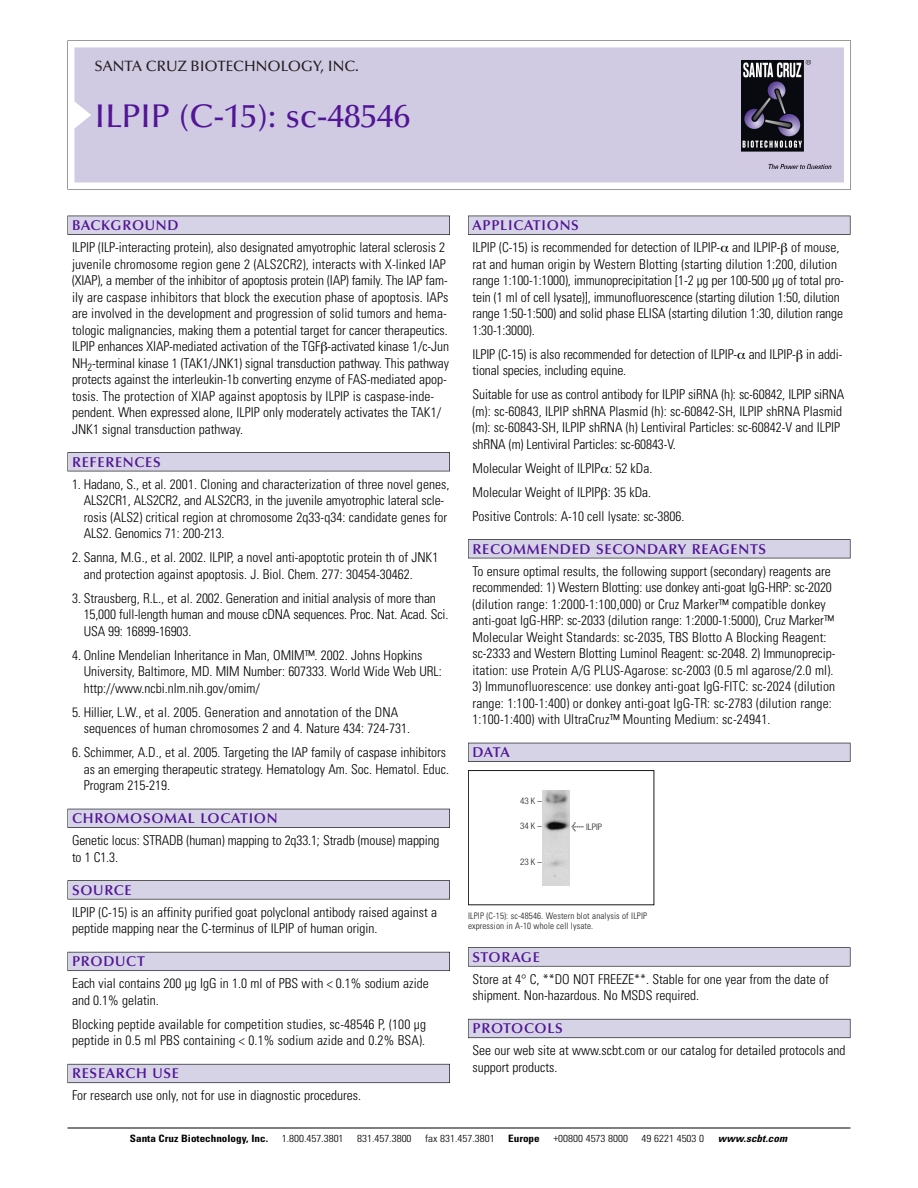
<style>
.page{position:relative;width:918px;height:1188px;background:#fff}
.page>*{position:absolute;margin:0;border:0;box-sizing:border-box;transform-origin:0 0}
.t1{font:500 33px "Optima";color:#511695}
.t2{font:500 15px "Optima";color:#231f20}
.t3{font:600 14.25px "Optima";letter-spacing:.05em;color:#511695}
.t4{font:300 condensed 13.5px/16.5px "Univers";color:#000}
.t5{font:300 condensed 10.2px "Univers";color:#000;scale:1.1 1}
.t6{font:700 condensed 10.2px "Univers";color:#000;scale:1.1 1}
.t7{font:italic 700 condensed 10.2px "Univers";letter-spacing:.005em;color:#000;scale:1.1 1}
.t8{font:9px/10.5px "Univers Condensed Light+BCJBZQ";letter-spacing:.015em;color:#191919}
.t9{font:9px "Helvetica Neue Light Cond+AMHYFW";color:#191919}
.s1{font-family:"Meta Plus Book Roman+CJTADY";font-size:10.5px}
</style>
<div class="page">
<svg style="left:68px;top:40px;width:783px;height:149px"></svg>
<div style="left:74px;top:47px;width:770px;height:135px;background:#d1cae3"></div>
<img style="left:741px;top:60px;width:90px;height:108px">
<div style="left:68px;top:216px;width:382px;height:19px;background:#525155"></div>
<div style="left:68px;top:216px;width:381px;height:18px;background:#d7d3e7"></div>
<div style="left:68px;top:452px;width:382px;height:19px;background:#525155"></div>
<div style="left:68px;top:453px;width:381px;height:18px;background:#d7d3e7"></div>
<div style="left:68px;top:809px;width:382px;height:19px;background:#525158"></div>
<div style="left:68px;top:809px;width:381px;height:18px;background:#d7d3e7"></div>
<div style="left:68px;top:880px;width:382px;height:19px;background:#575759"></div>
<div style="left:68px;top:881px;width:381px;height:18px;background:#d7d3e7"></div>
<div style="left:68px;top:952px;width:382px;height:19px;background:#5b5a62"></div>
<div style="left:68px;top:952px;width:381px;height:18px;background:#d7d3e7"></div>
<div style="left:68px;top:1064px;width:382px;height:19px;background:#66646e"></div>
<div style="left:68px;top:1064px;width:381px;height:18px;background:#d7d3e7"></div>
<div style="left:468px;top:216px;width:382px;height:19px;background:#525155"></div>
<div style="left:468px;top:216px;width:382px;height:18px;background:#d7d3e7"></div>
<div style="left:468px;top:539px;width:382px;height:19px;background:#525155"></div>
<div style="left:468px;top:540px;width:382px;height:18px;background:#d7d3e7"></div>
<div style="left:468px;top:743px;width:382px;height:19px;background:#525158"></div>
<div style="left:468px;top:743px;width:382px;height:18px;background:#d7d3e7"></div>
<svg style="left:468px;top:947px;width:382px;height:20px"></svg>
<div style="left:468px;top:948px;width:382px;height:18px;background:#d7d3e7"></div>
<div style="left:468px;top:1019px;width:382px;height:19px;background:#66646e"></div>
<div style="left:468px;top:1019px;width:382px;height:18px;background:#d7d3e7"></div>
<hr style="left:68px;top:1128px;width:782px;height:1px;background:#000">
<div style="left:468px;top:770px;width:186px;height:135px;border:1px solid #191919"></div>
<img style="left:543px;top:790px;width:27px;height:95px">
<p class="t2" style="left:94px;top:61px;width:266px">SANTA CRUZ BIOTECHNOLOGY, INC.</p>
<h1 class="t1" style="left:94px;top:103px;width:317px">ILPIP (C-15): sc-48546</h1>
<p class="t3" style="left:72px;top:219px;width:108px">BACKGROUND</p>
<p class="t4" style="left:72px;top:240px;width:379px">ILPIP (ILP-interacting protein), also designated amyotrophic lateral sclerosis 2 juvenile chromosome region gene 2 (ALS2CR2), interacts with X-linked IAP (XIAP), a member of the inhibitor of apoptosis protein (IAP) family. The IAP fam&shy;ily are caspase inhibitors that block the execution phase of apoptosis. IAPs are involved in the development and progression of solid tumors and hema&shy;tologic malignancies, making them a potential target for cancer therapeutics.<br>ILPIP enhances XIAP-mediated activation of the TGF -activated kinase 1/c-Jun NH<sub>2</sub>-terminal kinase 1 (TAK1/JNK1) signal transduction pathway. This pathway protects against the interleukin-1b converting enzyme of FAS-mediated apop&shy;tosis. The protection of XIAP against apoptosis by ILPIP is caspase-inde&shy;pendent. When expressed alone, ILPIP only moderately activates the TAK1/ JNK1 signal transduction pathway.</p>
<p class="t3" style="left:72px;top:456px;width:90px">REFERENCES</p>
<p class="t4" style="left:84px;top:477px;width:367px;text-indent:-12px">1. Hadano, S., et al. 2001. Cloning and characterization of three novel genes, ALS2CR1, ALS2CR2, and ALS2CR3, in the juvenile amyotrophic lateral scle&shy;rosis (ALS2) critical region at chromosome 2q33-q34: candidate genes for ALS2. Genomics 71: 200-213.</p>
<p class="t4" style="left:84px;top:550px;width:356px;text-indent:-12px">2. Sanna, M.G., et al. 2002. ILPIP, a novel anti-apoptotic protein th of JNK1 and protection against apoptosis. J. Biol. Chem. 277: 30454-30462.</p>
<p class="t4" style="left:84px;top:591px;width:366px;text-indent:-12px">3. Strausberg, R.L., et al. 2002. Generation and initial analysis of more than<br>15,000 full-length human and mouse cDNA sequences. Proc. Nat. Acad. Sci.<br>USA 99: 16899-16903.</p>
<p class="t4" style="left:84px;top:648px;width:360px;text-indent:-12px">4. Online Mendelian Inheritance in Man, OMIM™. 2002. Johns Hopkins<br>University, Baltimore, MD. MIM Number: 607333. World Wide Web URL: http://www.ncbi.nlm.nih.gov/omim/</p>
<p class="t4" style="left:84px;top:705px;width:328px;text-indent:-12px">5. Hillier, L.W., et al. 2005. Generation and annotation of the DNA sequences of human chromosomes 2 and 4. Nature 434: 724-731.</p>
<p class="t4" style="left:84px;top:745px;width:367px;text-indent:-12px">6. Schimmer, A.D., et al. 2005. Targeting the IAP family of caspase inhibitors as an emerging therapeutic strategy. Hematology Am. Soc. Hematol. Educ.<br>Program 215-219.</p>
<p class="t3" style="left:72px;top:813px;width:207px">CHROMOSOMAL LOCATION</p>
<p class="t4" style="left:72px;top:833px;width:369px">Genetic locus: STRADB (human) mapping to 2q33.1; Stradb (mouse) mapping to 1 C1.3.</p>
<p class="t3" style="left:72px;top:884px;width:61px">SOURCE</p>
<p class="t4" style="left:72px;top:905px;width:367px">ILPIP (C-15) is an affinity purified goat polyclonal antibody raised against a peptide mapping near the C-terminus of ILPIP of human origin.</p>
<p class="t3" style="left:72px;top:956px;width:74px">PRODUCT</p>
<p class="t4" style="left:72px;top:976px;width:358px">Each vial contains 200 µg IgG in 1.0 ml of PBS with &lt; 0.1% sodium azide and 0.1% gelatin.</p>
<p class="t4" style="left:72px;top:1017px;width:356px">Blocking peptide available for competition studies, sc-48546 P, (100 µg peptide in 0.5 ml PBS containing &lt; 0.1% sodium azide and 0.2% BSA).</p>
<p class="t3" style="left:72px;top:1068px;width:109px">RESEARCH USE</p>
<p class="t4" style="left:72px;top:1088px;width:290px">For research use only, not for use in diagnostic procedures.</p>
<p class="t3" style="left:473px;top:219px;width:108px">APPLICATIONS</p>
<p class="t4" style="left:473px;top:240px;width:373px">ILPIP (C-15) is recommended for detection of ILPIP- and ILPIP- of mouse, rat and human origin by Western Blotting (starting dilution 1:200, dilution range 1:100-1:1000), immunoprecipitation [1-2 µg per 100-500 µg of total pro&shy;tein (1 ml of cell lysate)], immunofluorescence (starting dilution 1:50, dilution range 1:50-1:500) and solid phase ELISA (starting dilution 1:30, dilution range 1:30-1:3000).</p>
<p class="t4" style="left:473px;top:347px;width:371px">ILPIP (C-15) is also recommended for detection of ILPIP- and ILPIP- in addi&shy;tional species, including equine.</p>
<p class="t4" style="left:473px;top:387px;width:373px">Suitable for use as control antibody for ILPIP siRNA (h): sc-60842, ILPIP siRNA (m): sc-60843, ILPIP shRNA Plasmid (h): sc-60842-SH, ILPIP shRNA Plasmid (m): sc-60843-SH, ILPIP shRNA (h) Lentiviral Particles: sc-60842-V and ILPIP shRNA (m) Lentiviral Particles: sc-60843-V.</p>
<p class="t4" style="left:473px;top:457px;width:214px;line-height:24px">Molecular Weight of ILPIP : 52 kDa.<br>Molecular Weight of ILPIP : 35 kDa.<br>Positive Controls: A-10 cell lysate: sc-3806.</p>
<p class="t3" style="left:473px;top:543px;width:295px">RECOMMENDED SECONDARY REAGENTS</p>
<p class="t4" style="left:473px;top:564px;width:364px">To ensure optimal results, the following support (secondary) reagents are recommended: 1) Western Blotting: use donkey anti-goat IgG-HRP: sc-2020 (dilution range: 1:2000-1:100,000) or Cruz Marker™ compatible donkey anti-goat IgG-HRP: sc-2033 (dilution range: 1:2000-1:5000), Cruz Marker™ Molecular Weight Standards: sc-2035, TBS Blotto A Blocking Reagent: sc-2333 and Western Blotting Luminol Reagent: sc-2048. 2) Immunoprecip&shy;itation: use Protein A/G PLUS-Agarose: sc-2003 (0.5 ml agarose/2.0 ml).</p>
<p class="t4" style="left:473px;top:679px;width:364px">3) Immunofluorescence: use donkey anti-goat IgG-FITC: sc-2024 (dilution range: 1:100-1:400) or donkey anti-goat IgG-TR: sc-2783 (dilution range:<br>1:100-1:400) with UltraCruz™ Mounting Medium: sc-24941.</p>
<p class="t3" style="left:473px;top:747px;width:39px">DATA</p>
<p class="t9" style="left:520px;top:797px;width:23px">43K–</p>
<p class="t9" style="left:520px;top:823px;width:23px">34K–</p>
<p class="t9" style="left:520px;top:859px;width:23px">23K–</p>
<p class="t9" style="left:572px;top:823px;width:32px"><span class="s1">&lt;</span> ILPIP</p>
<p class="t8" style="left:468px;top:911px;width:181px">ILPIP (C-15): sc-48546. Western blot analysis of ILPIP expression in A-10 whole cell lysate.</p>
<p class="t3" style="left:473px;top:951px;width:69px">STORAGE</p>
<p class="t4" style="left:473px;top:972px;width:358px">Store at 4° C, **DO NOT FREEZE**. Stable for one year from the date of shipment. Non-hazardous. No MSDS required.</p>
<p class="t3" style="left:473px;top:1023px;width:92px">PROTOCOLS</p>
<p class="t4" style="left:473px;top:1043px;width:375px">See our web site at www.scbt.com or our catalog for detailed protocols and support products.</p>
<p class="t6" style="left:130px;top:1135px;width:127px">Santa Cruz Biotechnology, Inc.</p>
<p class="t5" style="left:282px;top:1135px;width:58px">1.800.457.3801</p>
<p class="t5" style="left:357px;top:1135px;width:51px">831.457.3800</p>
<p class="t5" style="left:425px;top:1135px;width:65px">fax 831.457.3801</p>
<p class="t6" style="left:508px;top:1135px;width:30px">Europe</p>
<p class="t5" style="left:553px;top:1135px;width:69px">+00800 4573 8000</p>
<p class="t5" style="left:642px;top:1135px;width:58px">49 6221 4503 0</p>
<p class="t7" style="left:718px;top:1135px;width:64px">www.scbt.com</p>
</div>
